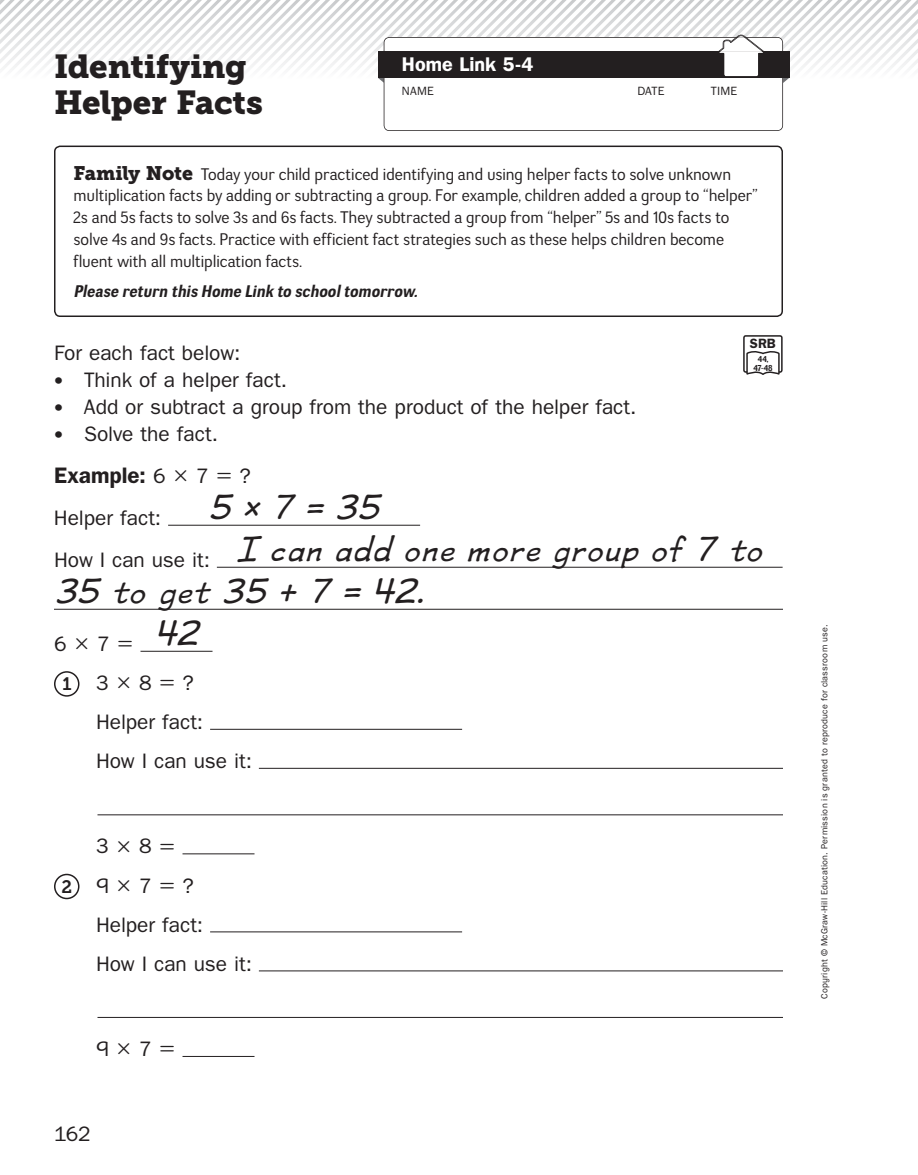
<style>
.page{position:relative;width:918px;height:1175px;background:#fff}
.page>*{position:absolute;margin:0;border:0;box-sizing:border-box;transform-origin:0 0}
.t1{font:italic 36px/42px "MHE Wastrel EM";color:#231f20}
.t2{font:33px "Museo Slab 900";letter-spacing:-.01em;color:#231f20}
.t3{font:700 22.5px "SRA Sans 1.0";color:#231f20}
.t4{font:21px "SRA Sans 1.0";color:#231f20}
.t5{font:700 19.8px "SRA Sans 1.0";color:#fff}
.t6{font:16.5px/21.8px "Negotiate Bk";color:#231f20}
.t7{font:italic 700 16.5px "Negotiate Rg";letter-spacing:-.005em;color:#231f20}
.t8{font:700 13.5px "SRA Sans 1.0";color:#231f20}
.t9{font:12px "SRA Sans 1.0";letter-spacing:.015em;color:#231f20}
.t10{font:9px "SRA Sans 1.0";letter-spacing:.025em;color:#231f20}
.t11{font:700 8.7px/9px "Negotiate Rg";color:#231f20;text-align:center}
.s1{font-family:"Museo Slab 900";font-size:19.5px}
.s2{font-weight:400;font-size:21px}
.s3{font-family:"Uni Math 2";font-weight:400;font-size:21px}
.s4{font-family:"Uni Math 2"}
.s5{font-family:"Museo Slab 700";font-size:18px}
</style>
<div class="page">
<div style="left:54px;top:146px;width:729px;height:171px;border:2px solid #231f20;border-radius:5px"></div>
<div style="left:743px;top:335px;width:40px;height:38px;border:2px solid #231f20;border-radius:2px"></div>
<svg style="left:746px;top:351px;width:34px;height:24px"></svg>
<svg style="left:0;top:0;width:918px;height:131px"></svg>
<img style="left:718px;top:51px;width:46px;height:26px">
<img style="left:724px;top:38px;width:38px;height:13px">
<img style="left:723px;top:53px;width:41px;height:24px">
<hr style="left:98px;top:814px;width:685px;height:1px;background:#231f20">
<hr style="left:98px;top:1017px;width:685px;height:1px;background:#231f20">
<hr style="left:168px;top:525px;width:252px;height:1px;background:#231f20">
<hr style="left:217px;top:567px;width:566px;height:1px;background:#231f20">
<hr style="left:54px;top:609px;width:729px;height:1px;background:#231f20">
<hr style="left:141px;top:651px;width:72px;height:1px;background:#231f20">
<div style="left:54px;top:671px;width:26px;height:25px;border:2px solid #231f20;border-radius:50%"></div>
<hr style="left:210px;top:729px;width:252px;height:1px;background:#231f20">
<hr style="left:259px;top:768px;width:524px;height:1px;background:#231f20">
<hr style="left:183px;top:853px;width:72px;height:1px;background:#231f20">
<div style="left:54px;top:873px;width:26px;height:26px;border:2px solid #231f20;border-radius:50%"></div>
<hr style="left:210px;top:931px;width:252px;height:1px;background:#231f20">
<hr style="left:259px;top:970px;width:524px;height:1px;background:#231f20">
<hr style="left:183px;top:1056px;width:72px;height:1px;background:#231f20">
<h2 class="t2" style="left:54px;top:55px;width:194px">Identifying</h2>
<p class="t5" style="left:402px;top:58px;width:133px">Home Link 5-4</p>
<h2 class="t2" style="left:54px;top:91px;width:210px">Helper Facts</h2>
<p class="t9" style="left:402px;top:87px;width:33px">NAME</p>
<p class="t9" style="left:637px;top:87px;width:29px">DATE</p>
<p class="t9" style="left:711px;top:87px;width:28px">TIME</p>
<p class="t6" style="left:73px;top:165px;width:685px"><span class="s1">Family Note</span> Today your child practiced identifying and using helper facts to solve unknown multiplication facts by adding or subtracting a group. For example, children added a group to “helper” 2s and 5s facts to solve 3s and 6s facts. They subtracted a group from “helper” 5s and 10s facts to solve 4s and 9s facts. Practice with efficient fact strategies such as these helps children become fluent with all multiplication facts.</p>
<p class="t7" style="left:73px;top:285px;width:346px">Please return this Home Link to school tomorrow.</p>
<p class="t8" style="left:750px;top:339px;width:27px">SRB</p>
<p class="t11" style="left:754px;top:355px;width:21px">44,<br>47-48</p>
<p class="t4" style="left:54px;top:345px;width:188px">For each fact below:</p>
<p class="t4" style="left:54px;top:372px;width:234px">• Think of a helper fact.</p>
<p class="t4" style="left:54px;top:399px;width:584px">• Add or subtract a group from the product of the helper fact .</p>
<p class="t4" style="left:54px;top:426px;width:166px">• Solve the fact.</p>
<h3 class="t3" style="left:54px;top:467px;width:198px">Example: <span class="s2">6</span> <span class="s3">×</span> <span class="s2">7</span> <span class="s3">=</span> <span class="s2">?</span></h3>
<p class="t4" style="left:54px;top:510px;width:109px">Helper fact:</p>
<h1 class="t1" style="left:54px;top:489px;width:711px;text-indent:154px">5 × 7 = 35<br><sub>How</sub> <sub>I</sub> <sub>can</sub> <sub>use</sub> <sub>it:</sub> I can add one more group of 7 to<br>35 to get 35 + 7 = 42.</h1>
<p class="t4" style="left:54px;top:636px;width:146px">6 <span class="s4">×</span> 7 <span class="s4">=</span> <sup>42</sup></p>
<p class="t4" style="left:62px;top:675px;width:133px"><span class="s5">1</span> 3 <span class="s4">×</span> 8 <span class="s4">=</span> ?</p>
<p class="t4" style="left:96px;top:714px;width:109px">Helper fact:</p>
<p class="t4" style="left:96px;top:753px;width:157px">How I can use it:</p>
<p class="t4" style="left:96px;top:839px;width:81px">3 <span class="s4">×</span> 8 <span class="s4">=</span></p>
<p class="t4" style="left:62px;top:878px;width:134px"><span class="s5">2</span> 9 <span class="s4">×</span> 7 <span class="s4">=</span> ?</p>
<p class="t4" style="left:96px;top:917px;width:109px">Helper fact:</p>
<p class="t4" style="left:96px;top:956px;width:157px">How I can use it:</p>
<p class="t4" style="left:96px;top:1041px;width:81px">9 <span class="s4">×</span> 7 <span class="s4">=</span></p>
<p class="t4" style="left:54px;top:1126px;width:38px">162</p>
<p class="t10" style="left:821px;top:998px;width:376px;rotate:-90deg">Copyright © McGraw-Hill Education. Permission is granted to reproduce for classroom use.</p>
</div>
